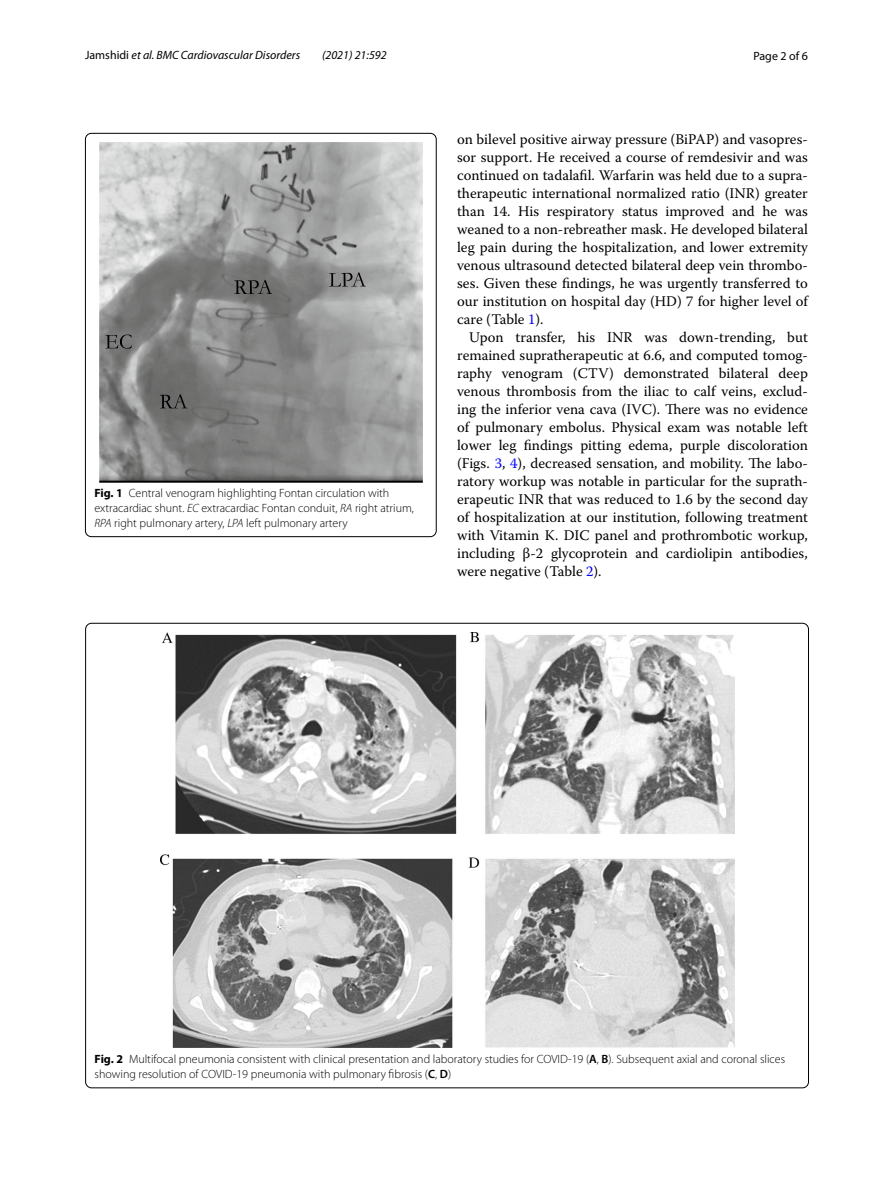
<style>
.page{position:relative;width:893px;height:1187px;background:#fff}
.page>*{position:absolute;margin:0;border:0;box-sizing:border-box;transform-origin:0 0}
.t1{font:14.7px/18px "Warnock Pro";color:#000;text-align:justify}
.t2{font:300 12px/15px "Myriad Pro";color:#000}
.t3{font:italic 12px "Myriad Pro";color:#000}
.t4{font:12px "Myriad Pro";color:#000}
.s1{font-style:normal}
.s2{font-weight:700}
.s3{font-style:italic}
.s4{color:#00f}
.s5{font-weight:600}
</style>
<div class="page">
<img style="left:100px;top:142px;width:322px;height:340px">
<svg style="left:105px;top:334px;width:27px;height:14px"></svg>
<svg style="left:160px;top:394px;width:27px;height:14px"></svg>
<svg style="left:234px;top:280px;width:38px;height:14px"></svg>
<svg style="left:329px;top:272px;width:37px;height:15px"></svg>
<div style="left:85px;top:133px;width:351px;height:404px;border:1px solid #000;border-radius:6px"></div>
<img style="left:160px;top:632px;width:574px;height:415px">
<p class="t3" style="left:85px;top:48px;width:217px"><span class="s1">Jamshidi</span> et al. BMC Cardiovascular Disorders</p>
<p class="t3" style="left:322px;top:48px;width:66px">(2021) 21:592</p>
<p class="t4" style="left:753px;top:48px;width:56px">Page 2 of 6</p>
<p class="t2" style="left:94px;top:486px;width:321px"><span class="s2">Fig. 1</span> Central venogram highlighting Fontan circulation with extracardiac shunt. <span class="s3">EC</span> extracardiac Fontan conduit, <span class="s3">RA</span> right atrium,<br><span class="s3">RPA</span> right pulmonary artery, <span class="s3">LPA</span> left pulmonary artery</p>
<p class="t1" style="left:457px;top:130px;width:352px">on bilevel positive airway pressure (BiPAP) and vasopres&shy;sor support. He received a course of remdesivir and was continued on tadalafil. Warfarin was held due to a supra&shy;therapeutic international normalized ratio (INR) greater than 14. His respiratory status improved and he was weaned to a non-rebreather mask. He developed bilateral leg pain during the hospitalization, and lower extremity venous ultrasound detected bilateral deep vein thrombo&shy;ses. Given these findings, he was urgently transferred to our institution on hospital day (HD) 7 for higher level of care (Table <span class="s4">1</span>).</p>
<p class="t1" style="left:457px;top:328px;width:352px;text-indent:12px">Upon transfer, his INR was down-trending, but remained supratherapeutic at 6.6, and computed tomog&shy;raphy venogram (CTV) demonstrated bilateral deep venous thrombosis from the iliac to calf veins, exclud&shy;ing the inferior vena cava (IVC). There was no evidence of pulmonary embolus. Physical exam was notable left lower leg findings pitting edema, purple discoloration (Figs. <span class="s4">3</span>, <span class="s4">4</span>), decreased sensation, and mobility. The labo&shy;ratory workup was notable in particular for the suprath&shy;erapeutic INR that was reduced to 1.6 by the second day of hospitalization at our institution, following treatment with Vitamin K. DIC panel and prothrombotic workup, including β-2 glycoprotein and cardiolipin antibodies, were negative (Table <span class="s4">2</span>).</p>
<p class="t2" style="left:95px;top:1051px;width:692px"><span class="s2">Fig. 2</span> Multifocal pneumonia consistent with clinical presentation and laboratory studies for COVID-19 (<span class="s5">A</span>, <span class="s5">B</span>). Subsequent axial and coronal slices showing resolution of COVID-19 pneumonia with pulmonary fibrosis (<span class="s5">C</span>, <span class="s5">D</span>)</p>
</div>
